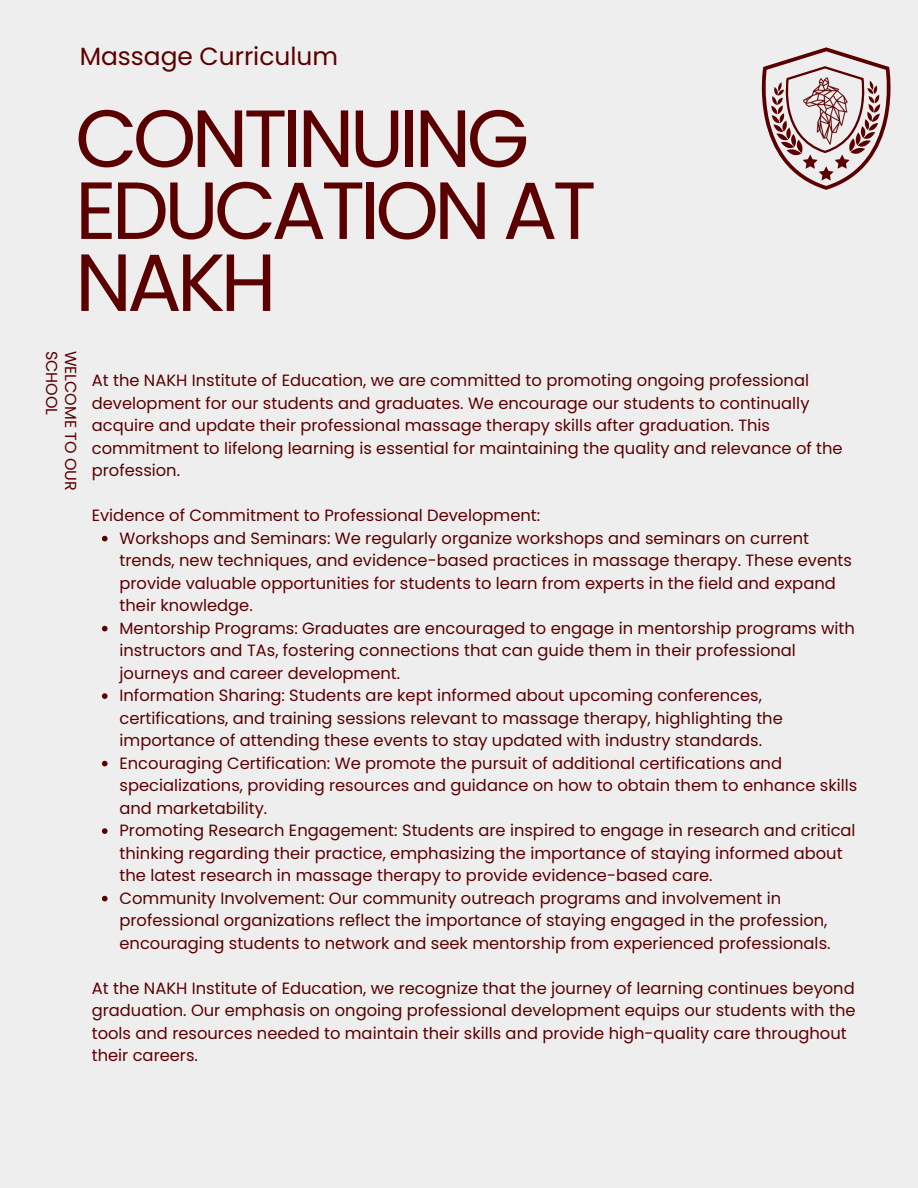
<style>
.page{position:relative;width:918px;height:1188px;background:#eee}
.page>*{position:absolute;margin:0;border:0;box-sizing:border-box;transform-origin:0 0}
.t1{font:81px/72px "Poppins";letter-spacing:-.06em;color:#5b0000}
.t2{font:24.9px "Poppins";color:#5b0000}
.t3{font:16.35px/22.5px "Poppins";color:#5b0000}
.t4{font:15.9px/19px "Poppins";color:#5b0000}
</style>
<div class="page">
<svg style="left:102px;top:536px;width:6px;height:5px"></svg>
<svg style="left:102px;top:626px;width:6px;height:5px"></svg>
<svg style="left:102px;top:693px;width:6px;height:6px"></svg>
<svg style="left:102px;top:761px;width:6px;height:5px"></svg>
<svg style="left:102px;top:828px;width:6px;height:6px"></svg>
<svg style="left:102px;top:896px;width:6px;height:5px"></svg>
<svg style="left:761px;top:47px;width:130px;height:143px"></svg>
<img style="left:803px;top:77px;width:45px;height:68px">
<h1 class="t2" style="left:80px;top:39px;width:260px">Massage Curriculum</h1>
<h2 class="t1" style="left:75px;top:103px;width:523px">CONTINUING<br>EDUCATION AT<br>NAKH</h2>
<p class="t4" style="left:80px;top:351px;width:142px;rotate:90deg">WELCOME TO OUR<br>SCHOOL</p>
<p class="t3" style="left:92px;top:369px;width:752px">At the NAKH Institute of Education, we are committed to promoting ongoing professional development for our students and graduates. We encourage our students to continually acquire and update their professional massage therapy skills after graduation. This commitment to lifelong learning is essential for maintaining the quality and relevance of the profession.</p>
<p class="t3" style="left:92px;top:504px;width:450px">Evidence of Commitment to Professional Development:</p>
<p class="t3" style="left:120px;top:527px;width:734px">Workshops and Seminars: We regularly organize workshops and seminars on current trends, new techniques, and evidence-based practices in massage therapy. These events provide valuable opportunities for students to learn from experts in the field and expand their knowledge.</p>
<p class="t3" style="left:120px;top:617px;width:737px">Mentorship Programs: Graduates are encouraged to engage in mentorship programs with instructors and TAs, fostering connections that can guide them in their professional journeys and career development.</p>
<p class="t3" style="left:120px;top:684px;width:665px">Information Sharing: Students are kept informed about upcoming conferences, certifications, and training sessions relevant to massage therapy, highlighting the importance of attending these events to stay updated with industry standards.</p>
<p class="t3" style="left:120px;top:752px;width:739px">Encouraging Certification: We promote the pursuit of additional certifications and specializations, providing resources and guidance on how to obtain them to enhance skills and marketability.</p>
<p class="t3" style="left:120px;top:819px;width:738px">Promoting Research Engagement: Students are inspired to engage in research and critical thinking regarding their practice, emphasizing the importance of staying informed about the latest research in massage therapy to provide evidence-based care.</p>
<h3 class="t3" style="left:120px;top:887px;width:713px">Community Involvement: Our community outreach programs and involvement in professional organizations reflect the importance of staying engaged in the profession, encouraging students to network and seek mentorship from experienced professionals.</h3>
<p class="t3" style="left:92px;top:977px;width:765px">At the NAKH Institute of Education, we recognize that the journey of learning continues beyond graduation. Our emphasis on ongoing professional development equips our students with the tools and resources needed to maintain their skills and provide high-quality care throughout their careers.</p>
</div>
